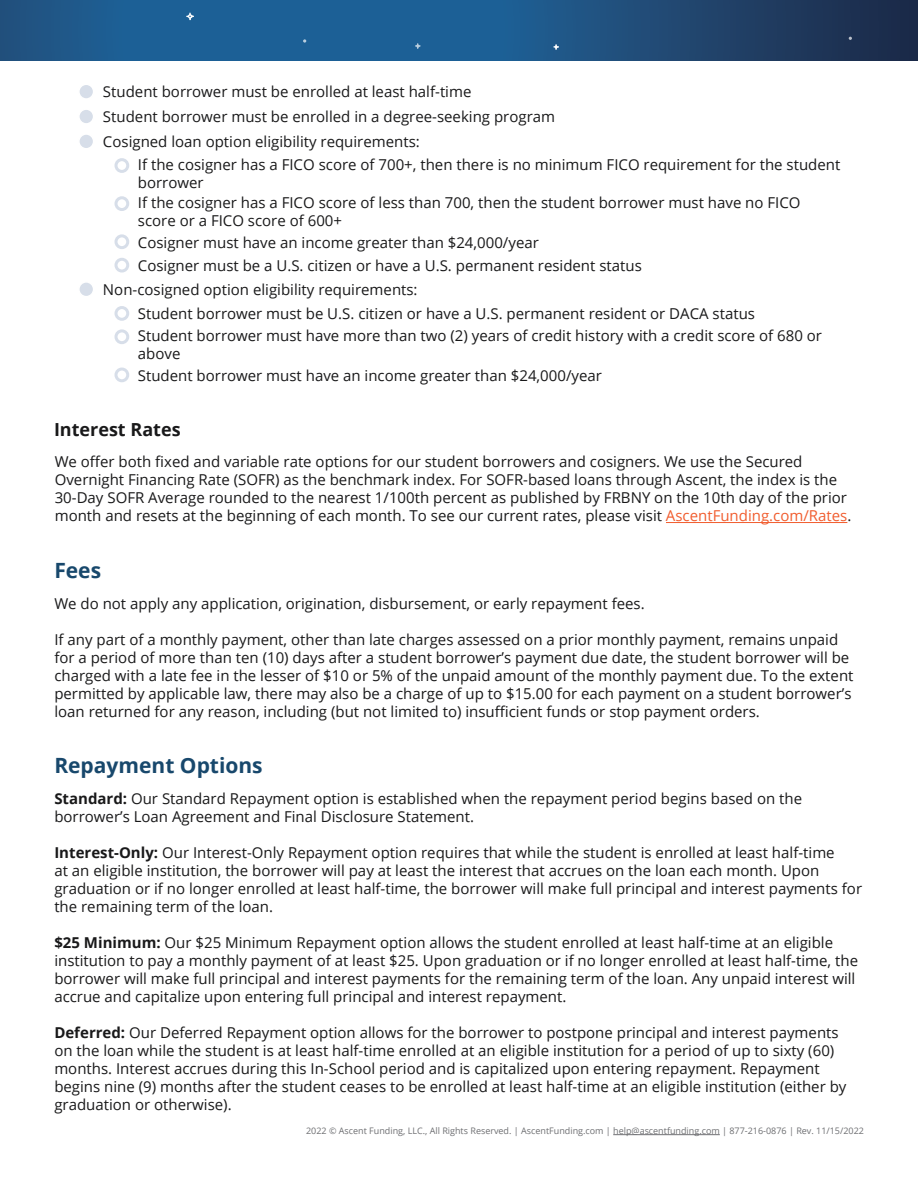
<style>
.page{position:relative;width:918px;height:1188px;background:#fff}
.page>*{position:absolute;margin:0;border:0;box-sizing:border-box;transform-origin:0 0}
.t1{font:700 21px "Open Sans";color:#18486c}
.t2{font:700 18px "Open Sans";color:#19191a}
.t3{font:15px/18px "Open Sans";color:#19191a}
.t4{font:9px "Open Sans";color:#6e6f72}
.s1{color:#f15d2f}
.s2{font-weight:700}
.s3{color:#6f7073}
</style>
<div class="page">
<svg style="left:0;top:0;width:918px;height:61px;background:#1d5181"></svg>
<svg style="left:186px;top:13px;width:8px;height:7px"></svg>
<svg style="left:415px;top:43px;width:5px;height:6px"></svg>
<svg style="left:553px;top:44px;width:6px;height:6px"></svg>
<svg style="left:303px;top:39px;width:3px;height:4px"></svg>
<hr style="left:613px;top:1134px;width:107px;height:1px;background:#6e6f72">
<div style="left:79px;top:84px;width:15px;height:15px;background:#d7dee9;border-radius:50%"></div>
<div style="left:78px;top:84px;width:16px;height:16px;border:2px solid #fff;border-radius:50%"></div>
<div style="left:79px;top:109px;width:15px;height:15px;background:#d7dee9;border-radius:50%"></div>
<div style="left:78px;top:108px;width:16px;height:17px;border:2px solid #fff;border-radius:50%"></div>
<div style="left:79px;top:134px;width:15px;height:15px;background:#d7dee9;border-radius:50%"></div>
<div style="left:78px;top:133px;width:16px;height:17px;border:2px solid #fff;border-radius:50%"></div>
<div style="left:79px;top:282px;width:15px;height:15px;background:#d7dee9;border-radius:50%"></div>
<div style="left:78px;top:281px;width:16px;height:16px;border:2px solid #fff;border-radius:50%"></div>
<div style="left:115px;top:158px;width:14px;height:15px;border:3px solid #d7dee9;border-radius:50%"></div>
<div style="left:115px;top:306px;width:14px;height:15px;border:3px solid #d7dee9;border-radius:50%"></div>
<div style="left:115px;top:196px;width:14px;height:15px;border:3px solid #d7dee9;border-radius:50%"></div>
<div style="left:115px;top:329px;width:14px;height:15px;border:3px solid #d7dee9;border-radius:50%"></div>
<div style="left:115px;top:234px;width:14px;height:15px;border:3px solid #d7dee9;border-radius:50%"></div>
<div style="left:115px;top:368px;width:14px;height:14px;border:3px solid #d7dee9;border-radius:50%"></div>
<div style="left:115px;top:258px;width:14px;height:15px;border:3px solid #d7dee9;border-radius:50%"></div>
<hr style="left:666px;top:522px;width:181px;height:1px;background:#f15d2f">
<p class="t3" style="left:103px;top:79px;width:454px;line-height:24.9px">Student borrower must be enrolled at least half-time<br>Student borrower must be enrolled in a degree-seeking program<br>Cosigned loan option eligibility requirements:</p>
<p class="t3" style="left:138px;top:155px;width:704px">If the cosigner has a FICO score of 700+, then there is no minimum FICO requirement for the student borrower</p>
<p class="t3" style="left:138px;top:193px;width:664px">If the cosigner has a FICO score of less than 700, then the student borrower must have no FICO score or a FICO score of 600+</p>
<p class="t3" style="left:138px;top:233px;width:403px">Cosigner must have an income greater than $24,000/year</p>
<p class="t3" style="left:138px;top:256px;width:505px">Cosigner must be a U.S. citizen or have a U.S. permanent resident status</p>
<p class="t3" style="left:103px;top:280px;width:316px">Non-cosigned option eligibility requirements:</p>
<p class="t3" style="left:138px;top:304px;width:619px">Student borrower must be U.S. citizen or have a U.S. permanent resident or DACA status</p>
<p class="t3" style="left:138px;top:326px;width:686px">Student borrower must have more than two (2) years of credit history with a credit score of 680 or above</p>
<p class="t3" style="left:138px;top:366px;width:466px">Student borrower must have an income greater than $24,000/year</p>
<p class="t2" style="left:54px;top:417px;width:128px">Interest Rates</p>
<p class="t3" style="left:55px;top:453px;width:798px">We offer both fixed and variable rate options for our student borrowers and cosigners. We use the Secured Overnight Financing Rate (SOFR) as the benchmark index. For SOFR-based loans through Ascent, the index is the 30-Day SOFR Average rounded to the nearest 1/100th percent as published by FRBNY on the 10th day of the prior month and resets at the beginning of each month. To see our current rates, please visit <span class="s1">AscentFunding.com/Rates</span>.</p>
<h1 class="t1" style="left:54px;top:555px;width:48px">Fees</h1>
<p class="t3" style="left:54px;top:594px;width:592px">We do not apply any application, origination, disbursement, or early repayment fees.</p>
<p class="t3" style="left:54px;top:630px;width:801px">If any part of a monthly payment, other than late charges assessed on a prior monthly payment, remains unpaid for a period of more than ten (10) days after a student borrower’s payment due date, the student borrower will be charged with a late fee in the lesser of $10 or 5% of the unpaid amount of the monthly payment due. To the extent permitted by applicable law, there may also be a charge of up to $15.00 for each payment on a student borrower’s loan returned for any reason, including (but not limited to) insufficient funds or stop payment orders.</p>
<h1 class="t1" style="left:54px;top:751px;width:210px">Repayment Options</h1>
<p class="t3" style="left:54px;top:789px;width:749px"><span class="s2">Standard:</span> Our Standard Repayment option is established when the repayment period begins based on the borrower’s Loan Agreement and Final Disclosure Statement.</p>
<p class="t3" style="left:54px;top:843px;width:809px"><span class="s2">Interest-Only:</span> Our Interest-Only Repayment option requires that while the student is enrolled at least half-time<br>at an eligible institution, the borrower will pay at least the interest that accrues on the loan each month. Upon graduation or if no longer enrolled at least half-time, the borrower will make full principal and interest payments for the remaining term of the loan.</p>
<p class="t3" style="left:54px;top:933px;width:805px"><span class="s2">$25 Minimum:</span> Our $25 Minimum Repayment option allows the student enrolled at least half-time at an eligible institution to pay a monthly payment of at least $25. Upon graduation or if no longer enrolled at least half-time, the borrower will make full principal and interest payments for the remaining term of the loan. Any unpaid interest will accrue and capitalize upon entering full principal and interest repayment.</p>
<p class="t3" style="left:54px;top:1023px;width:794px"><span class="s2">Deferred:</span> Our Deferred Repayment option allows for the borrower to postpone principal and interest payments on the loan while the student is at least half-time enrolled at an eligible institution for a period of up to sixty (60) months. Interest accrues during this In-School period and is capitalized upon entering repayment. Repayment begins nine (9) months after the student ceases to be enrolled at least half-time at an eligible institution (either by graduation or otherwise).</p>
<p class="t4" style="left:306px;top:1125px;width:559px">2022 <span class="s3">©</span> Ascent Funding, LLC., All Rights Reserved. | AscentFunding.com | help@ascentfunding.com | 877-216-0876 | Rev. 11/15/2022</p>
</div>
